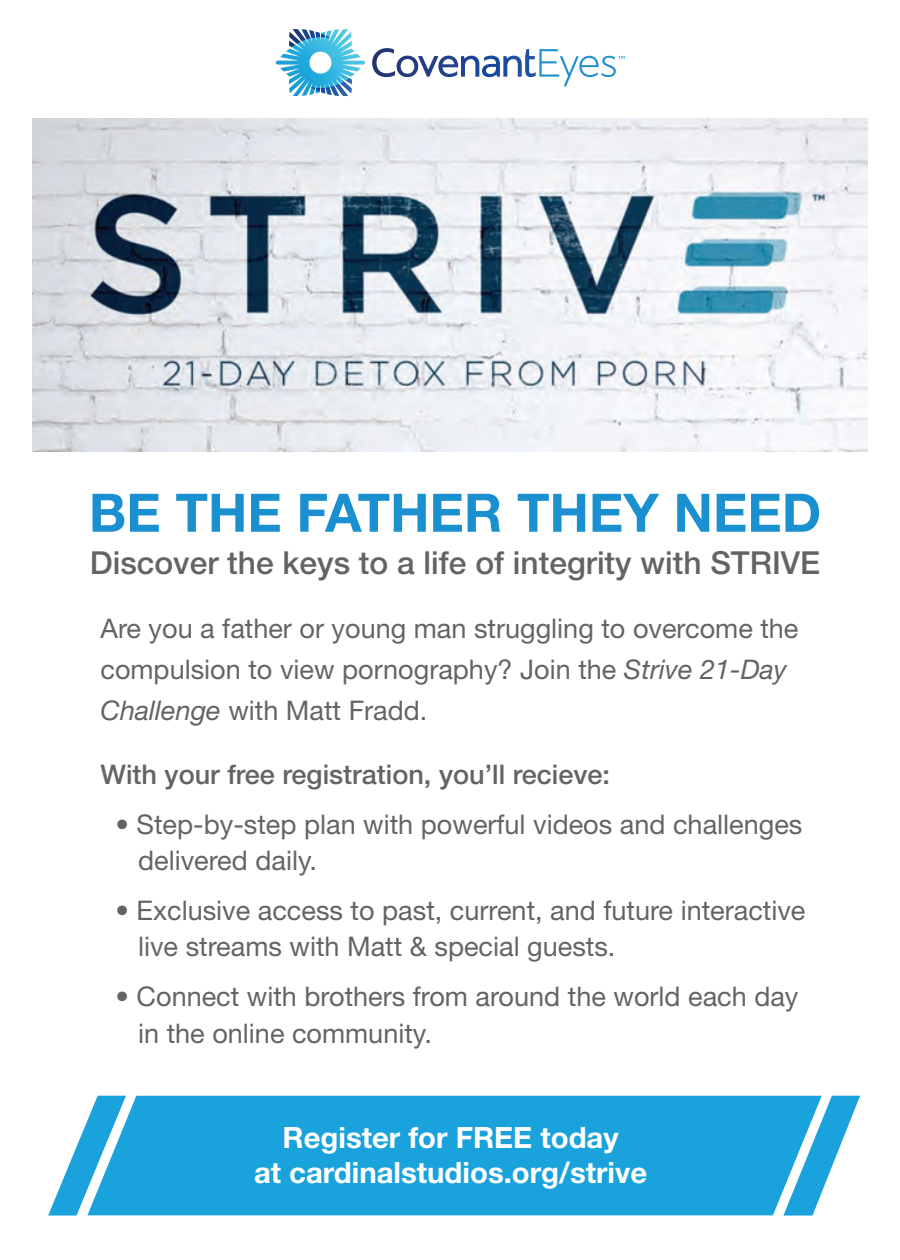
<style>
.page{position:relative;width:900px;height:1260px;background:#fff}
.page>*{position:absolute;margin:0;border:0;box-sizing:border-box;transform-origin:0 0}
.t1{font:700 53.25px "Helvetica Neue LT Std";color:#1a90d1}
.t2{font:500 31.75px "Helvetica Neue LT Std";color:rgb(35 31 32/.7)}
.t3{font:700 29.25px/35.2px "Helvetica Neue LT Std";color:#fff;text-align:center}
.t4{font:27px/36.5px "Helvetica Neue LT Std";color:rgb(35 31 32/.7)}
.t5{font:500 27px "Helvetica Neue LT Std";color:rgb(35 31 32/.7)}
.s1{font-style:italic}
</style>
<div class="page">
<div style="left:126px;top:1096px;width:657px;height:119px;background:#1aa2dc"></div>
<svg style="left:48px;top:1096px;width:78px;height:120px"></svg>
<svg style="left:783px;top:1096px;width:77px;height:120px"></svg>
<img style="left:32px;top:118px;width:836px;height:334px">
<svg style="left:275px;top:29px;width:90px;height:67px"></svg>
<svg style="left:372px;top:48px;width:253px;height:38px"></svg>
<h1 class="t1" style="left:89px;top:480px;width:734px">BE THE FATHER THEY NEED</h1>
<p class="t2" style="left:90px;top:544px;width:732px">Discover the keys to a life of integrity with STRIVE</p>
<p class="t4" style="left:100px;top:607px;width:700px;line-height:41px">Are you a father or young man struggling to overcome the compulsion to view pornography? Join the <span class="s1">Strive 21-Day<br>Challenge</span> with Matt Fradd.</p>
<p class="t5" style="left:100px;top:758px;width:511px">With your free registration, you’ll recieve:</p>
<p class="t4" style="left:138px;top:805px;width:666px;text-indent:-23px">• Step-by-step plan with powerful videos and challenges delivered daily.</p>
<p class="t4" style="left:138px;top:892px;width:669px;text-indent:-23px">• Exclusive access to past, current, and future interactive live streams with Matt &amp; special guests.</p>
<p class="t4" style="left:138px;top:978px;width:662px;text-indent:-23px">• Connect with brothers from around the world each day in the online community.</p>
<p class="t3" style="left:254px;top:1119px;width:395px">Register for FREE today<br>at cardinalstudios.org/strive</p>
</div>
